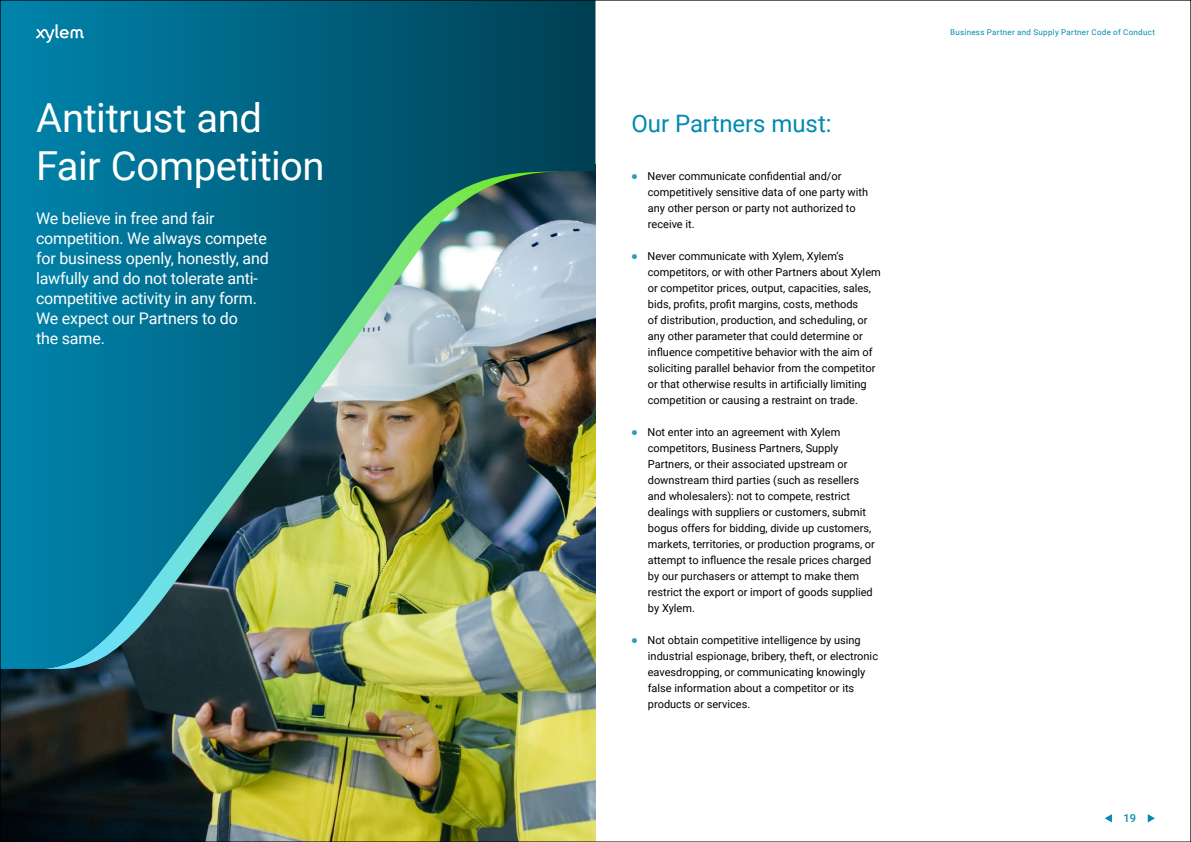
<style>
.page{position:relative;width:1191px;height:842px;background:#fff}
.page>*{position:absolute;margin:0;border:0;box-sizing:border-box;transform-origin:0 0}
.t1{font:40px/48px "Roboto";letter-spacing:-.01em;color:#fff}
.t2{font:24px "Roboto";letter-spacing:-.005em;color:#008ab1}
.t3{font:16px/20px "Roboto";letter-spacing:-.01em;color:#fff}
.t4{font:11px/16px "Roboto";color:#000}
.t5{font:500 11px "Roboto";color:#008ab1}
.t6{font:8px "Roboto";letter-spacing:.035em;color:#008ab1}
.s1{color:#339dbd}
</style>
<div class="page">
<img style="left:2px;top:669px;width:593px;height:171px">
<img style="left:2px;top:2px;width:593px;height:667px">
<svg style="left:1104px;top:814px;width:8px;height:8px"></svg>
<svg style="left:1147px;top:814px;width:8px;height:8px"></svg>
<svg style="left:36px;top:24px;width:48px;height:19px"></svg>
<h1 class="t1" style="left:36px;top:92px;width:290px">Antitrust and<br>Fair Competition</h1>
<h3 class="t3" style="left:36px;top:208px;width:234px">We believe in free and fair competition. We always compete for business openly, honestly, and lawfully and do not tolerate anti&shy;competitive activity in any form.<br>We expect our Partners to do<br>the same.</h3>
<h2 class="t2" style="left:631px;top:107px;width:202px">Our Partners must:</h2>
<p class="t4" style="left:647px;top:168px;width:222px;text-indent:-16px"><span class="s1">●</span> Never communicate confidential and/or competitively sensitive data of one party with any other person or party not authorized to receive it.</p>
<p class="t4" style="left:647px;top:248px;width:234px;text-indent:-16px"><span class="s1">●</span> Never communicate with Xylem, Xylem’s competitors, or with other Partners about Xylem or competitor prices, output, capacities, sales, bids, profits, profit margins, costs, methods<br>of distribution, production, and scheduling, or any other parameter that could determine or influence competitive behavior with the aim of soliciting parallel behavior from the competitor or that otherwise results in artificially limiting competition or causing a restraint on trade.</p>
<p class="t4" style="left:647px;top:424px;width:229px;text-indent:-16px"><span class="s1">●</span> Not enter into an agreement with Xylem competitors, Business Partners, Supply Partners, or their associated upstream or downstream third parties (such as resellers and wholesalers): not to compete, restrict dealings with suppliers or customers, submit bogus offers for bidding, divide up customers, markets, territories, or production programs, or attempt to influence the resale prices charged by our purchasers or attempt to make them restrict the export or import of goods supplied by Xylem.</p>
<p class="t4" style="left:647px;top:632px;width:232px;text-indent:-16px"><span class="s1">●</span> Not obtain competitive intelligence by using industrial espionage, bribery, theft, or electronic eavesdropping, or communicating knowingly false information about a competitor or its products or services.</p>
<p class="t6" style="left:950px;top:27px;width:206px">Business Partner and Supply Partner Code of Conduct</p>
<p class="t5" style="left:1123px;top:810px;width:14px">19</p>
</div>
